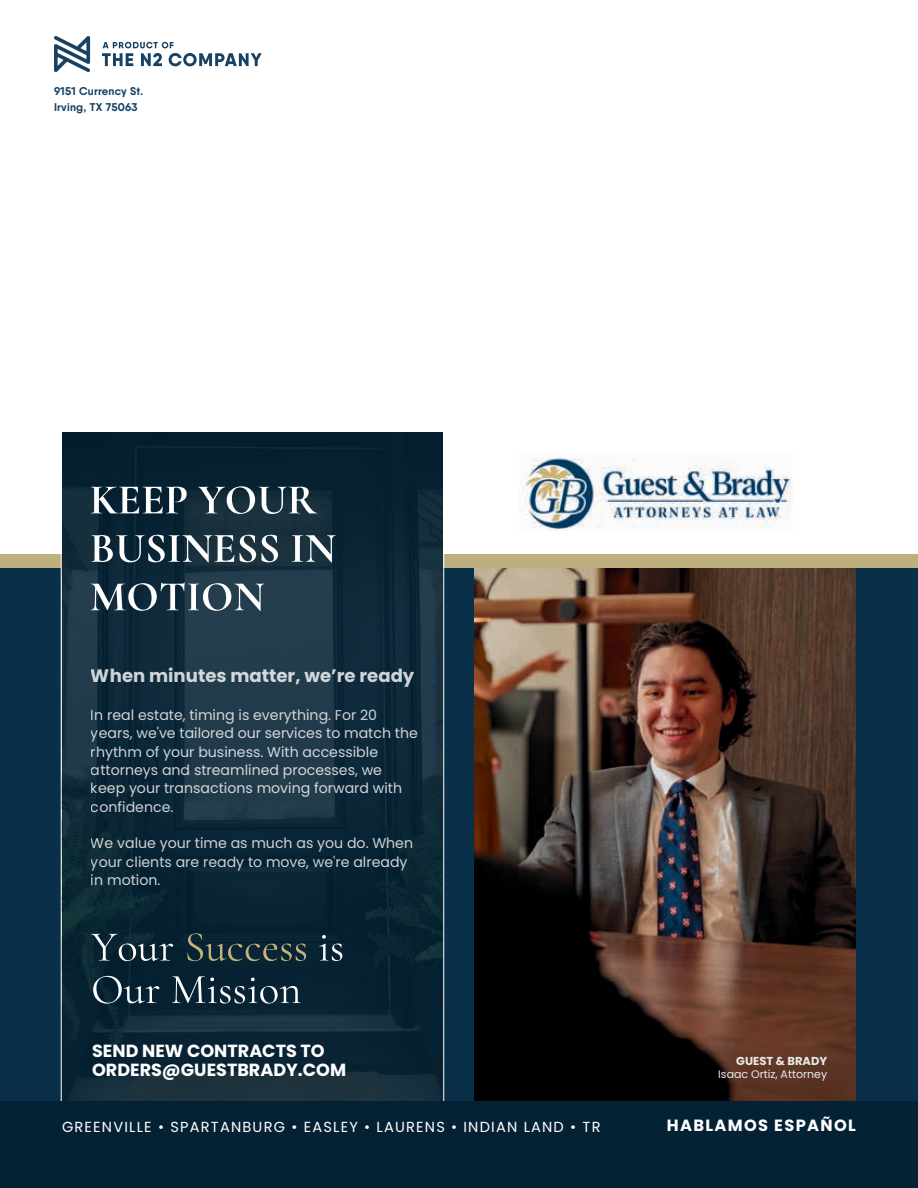
<style>
.page{position:relative;width:918px;height:1188px;background:#fff}
.page>*{position:absolute;margin:0;border:0;box-sizing:border-box;transform-origin:0 0}
.t1{font:700 18px "Poppins";color:#fff}
.t2{font:700 17.55px/19px "Poppins";color:#fff}
.t3{font:700 16.2px "Poppins";letter-spacing:.085em;color:#fff}
.t4{font:14.55px "Poppins";letter-spacing:.085em;color:#fff}
.t5{font:14.1px/18.3px "Poppins";color:#fff}
.t6{font:700 11.55px "Poppins";color:#eaeaea}
.t7{font:700 11.25px/15.8px "Qanelas Soft";letter-spacing:.02em;color:#184263}
.t8{font:10.95px "Poppins";color:#eaeaea}
</style>
<div class="page">
<svg style="left:54px;top:36px;width:208px;height:36px"></svg>
<div style="left:0;top:432px;width:918px;height:721px;background:#093048"></div>
<div style="left:0;top:451px;width:66px;height:117px;background:#beb07e"></div>
<img style="left:475px;top:568px;width:381px;height:533px">
<svg style="left:62px;top:432px;width:381px;height:669px;fill:#0c2736"></svg>
<div style="left:443px;top:451px;width:475px;height:117px;background:#beb07e"></div>
<div style="left:444px;top:432px;width:474px;height:121px;background:#fff"></div>
<img style="left:520px;top:457px;width:272px;height:74px">
<hr style="left:443px;top:432px;width:1px;height:732px;background:#fff">
<hr style="left:61px;top:432px;width:1px;height:732px;background:#fff">
<div style="left:0;top:432px;width:61px;height:121px;background:#fff"></div>
<div style="left:0;top:1101px;width:918px;height:87px;background:#042234"></div>
<svg style="left:91px;top:934px;width:82px;height:27px;background:#314754"></svg>
<svg style="left:187px;top:933px;width:119px;height:28px;background:#283b3f"></svg>
<svg style="left:319px;top:935px;width:23px;height:26px"></svg>
<svg style="left:93px;top:976px;width:66px;height:28px;background:#324855"></svg>
<svg style="left:172px;top:976px;width:129px;height:28px;background:#344b58"></svg>
<svg style="left:91px;top:487px;width:96px;height:26px;background:#596a75"></svg>
<svg style="left:198px;top:486px;width:119px;height:28px"></svg>
<svg style="left:91px;top:535px;width:143px;height:28px;background:#576973"></svg>
<svg style="left:240px;top:535px;width:38px;height:27px"></svg>
<svg style="left:292px;top:535px;width:44px;height:28px"></svg>
<svg style="left:91px;top:582px;width:173px;height:29px"></svg>
<p class="t7" style="left:54px;top:83px;width:91px">9151 Currency St.<br>Irving, TX 75063</p>
<p class="t1" style="left:91px;top:665px;width:325px">When minutes matter, we’re ready</p>
<p class="t5" style="left:91px;top:706px;width:329px">In real estate, timing is everything. For 20 years, we've tailored our services to match the rhythm of your business. With accessible attorneys and streamlined processes, we keep your transactions moving forward with confidence.</p>
<p class="t5" style="left:91px;top:834px;width:324px">We value your time as much as you do. When your clients are ready to move, we're already in motion.</p>
<p class="t2" style="left:92px;top:1041px;width:256px">SEND NEW CONTRACTS TO<br>ORDERS@GUESTBRADY.COM</p>
<p class="t6" style="left:736px;top:1054px;width:92px">GUEST &amp; BRADY</p>
<p class="t8" style="left:718px;top:1068px;width:110px">Isaac Ortiz, Attorney</p>
<p class="t4" style="left:62px;top:1118px;width:540px">GREENVILLE • SPARTANBURG • EASLEY • LAURENS • INDIAN LAND • TR</p>
<p class="t3" style="left:667px;top:1116px;width:191px">HABLAMOS ESPAÑOL</p>
</div>
